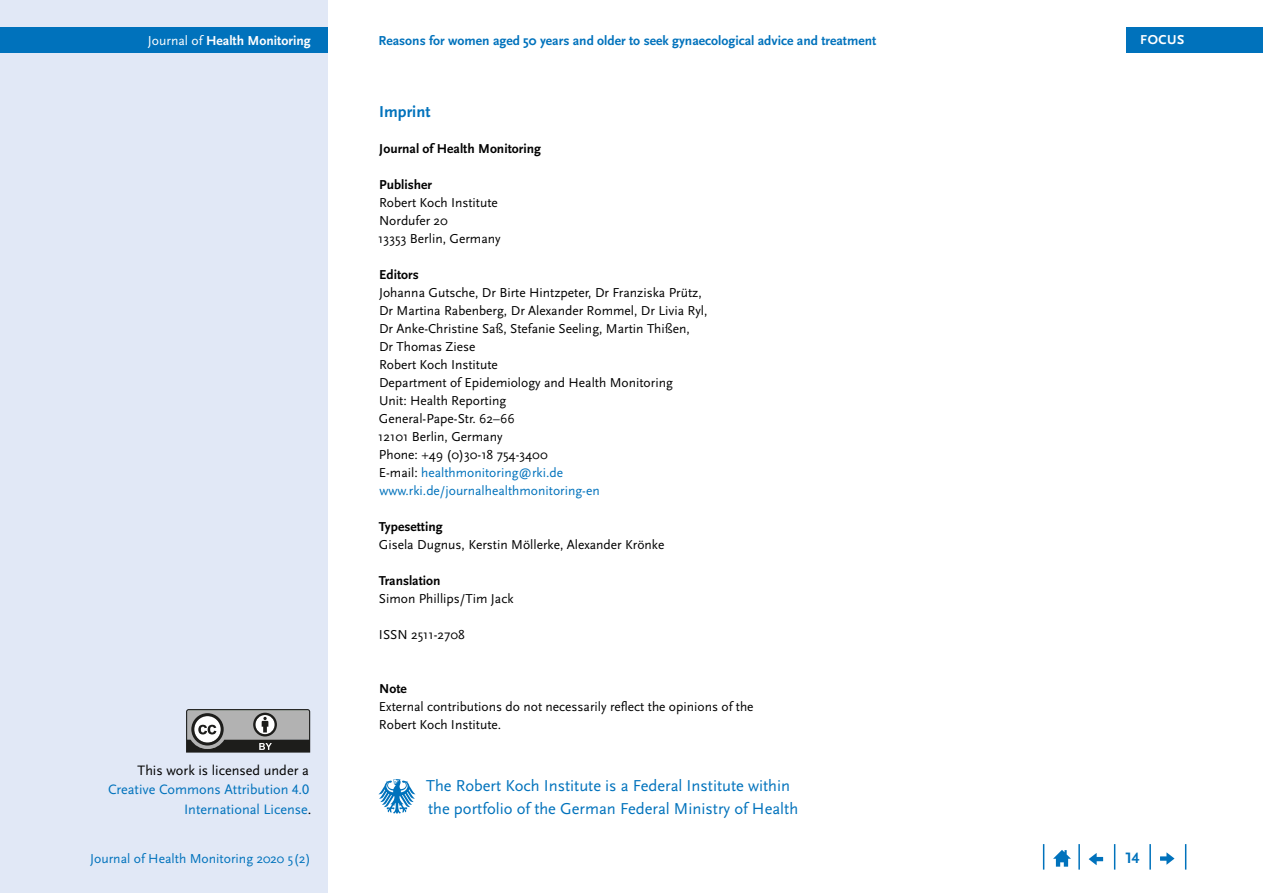
<style>
.page{position:relative;width:1263px;height:893px;background:#fff}
.page>*{position:absolute;margin:0;border:0;box-sizing:border-box;transform-origin:0 0}
.t1{font:16.5px/22.5px "Scala Sans Pro";color:#0072bc}
.t2{font:700 16.5px "Scala Sans Pro";color:#0072bc}
.t3{font:700 15.75px "Scala Sans Pro";color:#0072bc}
.t4{font:14.25px/19.5px "Scala Sans Pro";color:#0072bc;text-align:right}
.t5{font:14.25px "Scala Sans Pro";color:#000}
.t6{font:700 13.65px "Scala Sans Pro";color:#0072bc}
.t7{font:13.65px "Scala Sans Pro";color:#0072bc}
.t8{font:700 13.65px "Scala Sans Pro";color:#fff}
.t9{font:13.5px/18px "Scala Sans Pro";color:#000}
.t10{font:700 13.5px "Scala Sans Pro";color:#000}
.t11{font:700 13.5px "Scala Sans Pro";letter-spacing:.04em;color:#fff}
.s1{font-weight:400}
.s2{color:#000}
.s3{color:#0072bc}
</style>
<div class="page">
<div style="left:0;top:0;width:327px;height:893px;background:#e1e8f6"></div>
<div style="left:0;top:28px;width:327px;height:25px;background:#0072bc"></div>
<svg style="left:1185px;top:844px;width:1px;height:26px"></svg>
<hr style="left:1149px;top:844px;width:2px;height:26px;background:#0072bc">
<svg style="left:1114px;top:844px;width:1px;height:26px"></svg>
<hr style="left:1078px;top:844px;width:2px;height:26px;background:#0072bc">
<svg style="left:1043px;top:844px;width:1px;height:26px"></svg>
<svg style="left:1053px;top:850px;width:18px;height:17px"></svg>
<svg style="left:1089px;top:853px;width:14px;height:12px"></svg>
<svg style="left:1160px;top:852px;width:14px;height:13px"></svg>
<div style="left:1126px;top:28px;width:137px;height:25px;background:#0072bc"></div>
<svg style="left:378px;top:779px;width:37px;height:35px"></svg>
<svg style="left:186px;top:709px;width:124px;height:43px"></svg>
<p class="t8" style="left:148px;top:33px;width:164px"><span class="s1">Journal of</span> Health Monitoring</p>
<p class="t5" style="left:138px;top:762px;width:173px">This work is licensed under a</p>
<p class="t4" style="left:108px;top:780px;width:205px">Creative Commons Attribution 4.0<br>International License<span class="s2">.</span></p>
<p class="t7" style="left:90px;top:850px;width:222px">Journal of Health Monitoring 2020 5(2)</p>
<p class="t6" style="left:378px;top:33px;width:499px">Reasons for women aged 50 years and older to seek gynaecological advice and treatment</p>
<p class="t2" style="left:379px;top:102px;width:53px">Imprint</p>
<p class="t10" style="left:379px;top:141px;width:163px">Journal of Health Monitoring</p>
<p class="t10" style="left:379px;top:177px;width:54px">Publisher</p>
<p class="t9" style="left:378px;top:193px;width:124px">Robert Koch Institute<br>Nordufer 20<br>13353 Berlin, Germany</p>
<p class="t10" style="left:379px;top:267px;width:41px">Editors</p>
<p class="t9" style="left:378px;top:283px;width:331px">Johanna Gutsche, Dr Birte Hintzpeter, Dr Franziska Prütz, Dr Martina Rabenberg, Dr Alexander Rommel, Dr Livia Ryl, Dr Anke-Christine Saß, Stefanie Seeling, Martin Thißen,<br>Dr Thomas Ziese<br>Robert Koch Institute<br>Department of Epidemiology and Health Monitoring<br>Unit: Health Reporting<br>General-Pape-Str. 62–66<br>12101 Berlin, Germany<br>Phone: +49 (0)30-18 754-3400<br>E-mail: <span class="s3">healthmonitoring@rki.de www.rki.de/journalhealthmonitoring-en</span></p>
<p class="t10" style="left:379px;top:519px;width:65px">Typesetting</p>
<p class="t9" style="left:379px;top:535px;width:287px">Gisela Dugnus, Kerstin Möllerke, Alexander Krönke</p>
<p class="t10" style="left:379px;top:573px;width:63px">Translation</p>
<p class="t9" style="left:379px;top:589px;width:136px">Simon Phillips/Tim Jack</p>
<p class="t9" style="left:379px;top:625px;width:87px">ISSN 2511-2708</p>
<p class="t10" style="left:379px;top:681px;width:29px">Note</p>
<p class="t9" style="left:379px;top:697px;width:376px">External contributions do not necessarily reflect the opinions of the<br>Robert Koch Institute.</p>
<p class="t1" style="left:426px;top:774px;width:373px">The Robert Koch Institute is a Federal Institute within the portfolio of the German Federal Ministry of Health</p>
<p class="t11" style="left:1140px;top:32px;width:46px">FOCUS</p>
<p class="t3" style="left:1125px;top:849px;width:15px">14</p>
</div>
